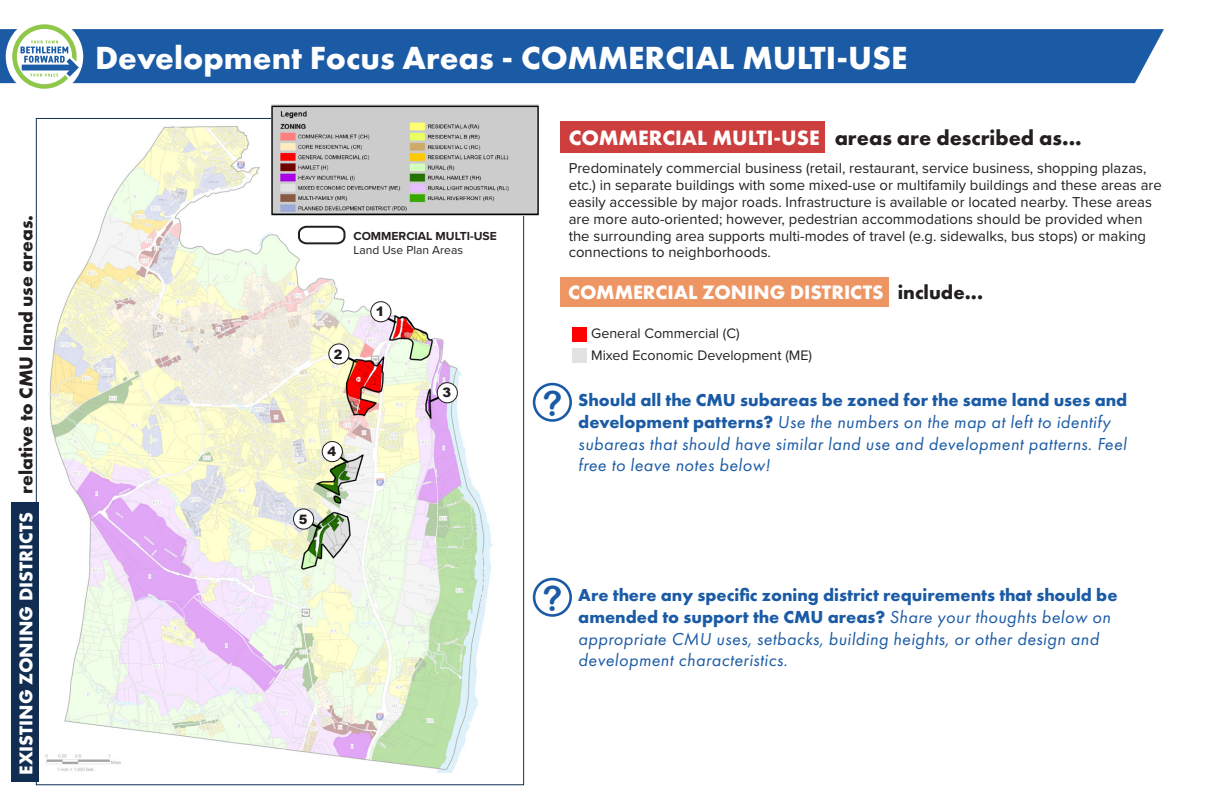
<style>
.page{position:relative;width:1224px;height:792px;background:#fff}
.page>*{position:absolute;margin:0;border:0;box-sizing:border-box;transform-origin:0 0}
.t1{font:34.7px "Arial Rounded MT Bold";color:#1b5ba5}
.t2{font:700 33.2px "Futura PT";color:#fff}
.t3{font:700 21.6px "Futura PT";color:#231f20}
.t4{font:700 20.2px "Futura PT";color:#fff}
.t5{font:700 19.2px "Futura PT";color:#231f20}
.t6{font:italic 18px/21.6px "Futura PT";letter-spacing:.025em;color:#1b5ba5}
.t7{font:14.9px/16.9px "Proxima Nova";color:#231f20}
.t8{font:14.3px "Proxima Nova";color:#231f20}
.t9{font:900 13px "Arial";color:#231f20}
.t10{font:700 12.1px "Proxima Nova";color:#231f20}
.t11{font:12.1px "Proxima Nova";color:#231f20}
.s1{color:#fff}
.s2{color:#231f20}
.s3{font-weight:700;font-style:normal}
</style>
<div class="page">
<div style="left:0;top:29px;width:1164px;height:54px;background:#1b5ba5"></div>
<div style="left:6px;top:18px;width:77px;height:77px;background:#fff;border-radius:50%"></div>
<svg style="left:12px;top:24px;width:67px;height:65px"></svg>
<div style="left:561px;top:121px;width:264px;height:32px;background:#cd3f3e"></div>
<img style="left:38px;top:125px;width:461px;height:647px">
<div style="left:362px;top:222px;width:122px;height:66px;background:#fff"></div>
<img style="left:271px;top:104px;width:268px;height:111px">
<svg style="left:297px;top:225px;width:49px;height:20px"></svg>
<div style="left:533px;top:383px;width:39px;height:39px;border:3px solid #1b5ba5;border-radius:50%"></div>
<div style="left:533px;top:578px;width:39px;height:39px;border:3px solid #1b5ba5;border-radius:50%"></div>
<div style="left:561px;top:277px;width:328px;height:29px;background:#ee9564"></div>
<div style="left:572px;top:327px;width:15px;height:15px;background:#fe0000"></div>
<div style="left:572px;top:348px;width:15px;height:15px;background:#e2e2e2"></div>
<div style="left:11px;top:503px;width:28px;height:279px;background:#112e52"></div>
<div style="left:371px;top:302px;width:20px;height:20px;background:#fff;border-radius:50%"></div>
<div style="left:370px;top:301px;width:21px;height:21px;border:1px solid #231f20;border-radius:50%"></div>
<div style="left:329px;top:344px;width:20px;height:20px;background:#fff;border-radius:50%"></div>
<div style="left:328px;top:343px;width:21px;height:22px;border:1px solid #231f20;border-radius:50%"></div>
<div style="left:437px;top:383px;width:20px;height:20px;background:#fff;border-radius:50%"></div>
<div style="left:437px;top:382px;width:21px;height:21px;border:1px solid #231f20;border-radius:50%"></div>
<div style="left:294px;top:509px;width:20px;height:20px;background:#fff;border-radius:50%"></div>
<div style="left:293px;top:508px;width:21px;height:22px;border:1px solid #231f20;border-radius:50%"></div>
<div style="left:322px;top:442px;width:20px;height:20px;background:#fff;border-radius:50%"></div>
<div style="left:322px;top:441px;width:21px;height:21px;border:1px solid #231f20;border-radius:50%"></div>
<svg style="left:338px;top:455px;width:13px;height:10px"></svg>
<svg style="left:310px;top:522px;width:13px;height:9px"></svg>
<svg style="left:428px;top:395px;width:13px;height:9px"></svg>
<svg style="left:346px;top:355px;width:13px;height:10px"></svg>
<svg style="left:385px;top:316px;width:14px;height:9px"></svg>
<p class="t5" style="left:14px;top:775px;width:561px;rotate:-90deg"><span class="s1">EXISTING ZONING DISTRICTS</span> relative to CMU land use areas.</p>
<p class="t2" style="left:95px;top:36px;width:814px">Development Focus Areas - COMMERCIAL MULTI-USE</p>
<p class="t10" style="left:353px;top:227px;width:145px">COMMERCIAL MULTI-USE</p>
<p class="t11" style="left:353px;top:241px;width:111px">Land Use Plan Areas</p>
<p class="t9" style="left:334px;top:345px;width:10px">2</p>
<p class="t9" style="left:376px;top:302px;width:10px">1</p>
<p class="t9" style="left:327px;top:442px;width:10px">4</p>
<p class="t9" style="left:442px;top:383px;width:10px">3</p>
<p class="t9" style="left:299px;top:510px;width:10px">5</p>
<p class="t3" style="left:569px;top:124px;width:515px"><span class="s1">COMMERCIAL MULTI-USE</span> areas are described as...</p>
<p class="t7" style="left:569px;top:159px;width:595px">Predominately commercial business (retail, restaurant, service business, shopping plazas, etc.) in separate buildings with some mixed-use or multifamily buildings and these areas are easily accessible by major roads. Infrastructure is available or located nearby. These areas are more auto-oriented; however, pedestrian accommodations should be provided when the surrounding area supports multi-modes of travel (e.g. sidewalks, bus stops) or making connections to neighborhoods.</p>
<p class="t4" style="left:568px;top:279px;width:416px">COMMERCIAL ZONING DISTRICTS <span class="s2">include...</span></p>
<p class="t8" style="left:591px;top:323px;width:150px">General Commercial (C)</p>
<p class="t8" style="left:591px;top:344px;width:222px">Mixed Economic Development (ME)</p>
<p class="t1" style="left:542px;top:383px;width:21px">?</p>
<p class="t6" style="left:578px;top:389px;width:551px"><span class="s3">Should all the CMU subareas be zoned for the same land uses and development patterns?</span> Use the numbers on the map at left to identify subareas that should have similar land use and development patterns. Feel free to leave notes below!</p>
<p class="t1" style="left:542px;top:578px;width:21px">?</p>
<p class="t6" style="left:578px;top:584px;width:541px"><span class="s3">Are there any specific zoning district requirements that should be amended to support the CMU areas?</span> Share your thoughts below on appropriate CMU uses, setbacks, building heights, or other design and development characteristics.</p>
</div>
